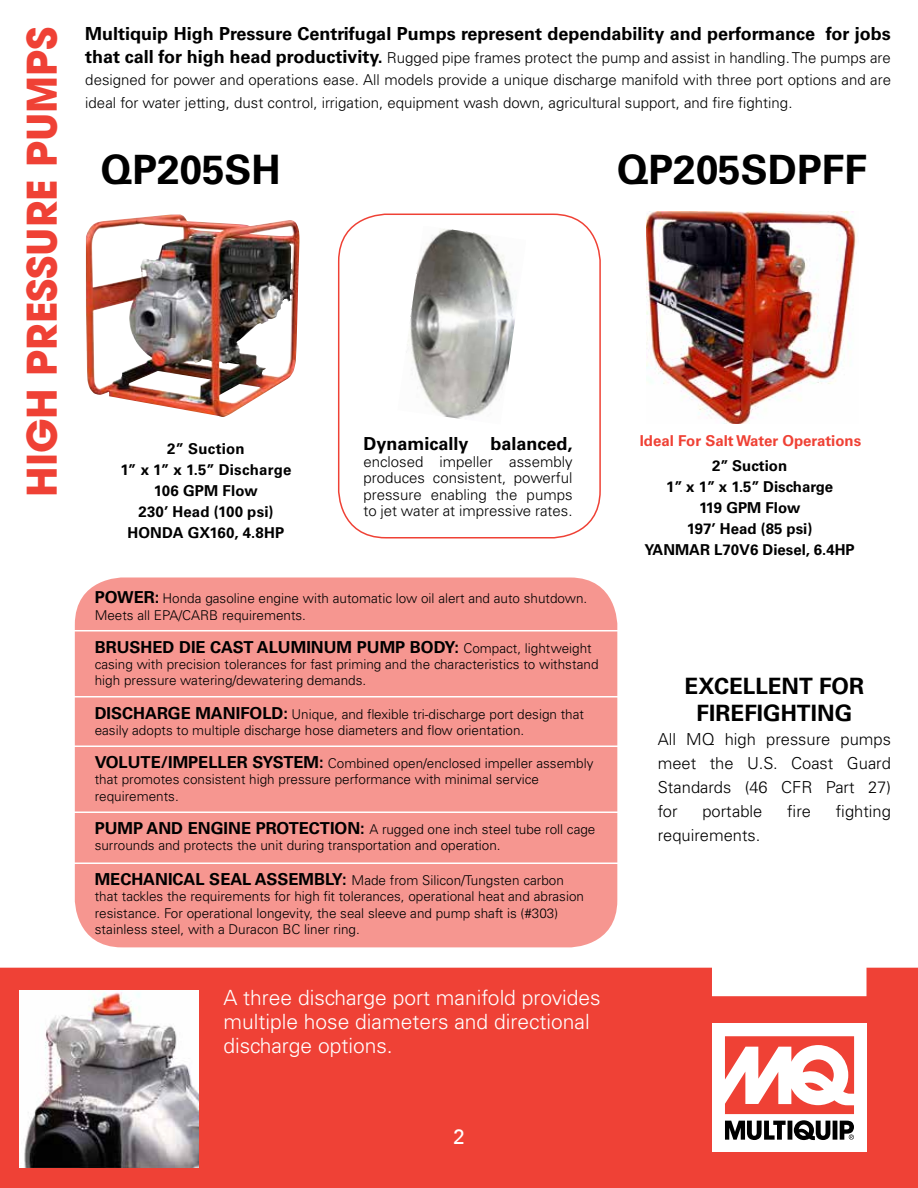
<style>
.page{position:relative;width:918px;height:1188px;background:#fff}
.page>*{position:absolute;margin:0;border:0;box-sizing:border-box;transform-origin:0 0}
.t1{font:700 40.5px "ITC Avant Garde Pro";color:#ef4135}
.t2{font:700 40.5px "Univers LT Std";color:#000}
.t3{font:700 22.5px/27px "Univers LT Std";color:#000;text-align:center}
.t4{font:300 21px/24px "Univers LT Std";color:#fff}
.t5{font:21px "Univers LT";color:#fff}
.t6{font:700 18px "Univers LT Std";color:#000}
.t7{font:300 16.5px/24px "Univers LT Std";color:#000;text-align:justify}
.t8{font:700 16.5px "Univers LT Std";color:#000}
.t9{font:300 15px/16.5px "Univers LT Std";color:#000;text-align:justify}
.t10{font:700 15px/21px "Univers LT Std";color:#000;text-align:center}
.t11{font:700 15px "Univers LT Std";color:#ef4135}
.t12{font:300 13.5px/16.2px "Univers LT Std";color:#000}
.s1{font-weight:700;font-size:18px}
.s2{font-weight:700;font-size:16.5px}
.s3{font-weight:300;font-size:13.5px}
</style>
<div class="page">
<div style="left:0;top:968px;width:918px;height:220px;background:#ef4136"></div>
<div style="left:712px;top:1023px;width:155px;height:129px;background:#fff"></div>
<svg style="left:725px;top:1120px;width:129px;height:20px"></svg>
<svg style="left:725px;top:1036px;width:129px;height:78px"></svg>
<div style="left:338px;top:214px;width:263px;height:325px;border:2px solid #ef4135;border-radius:47px"></div>
<img style="left:86px;top:215px;width:214px;height:202px">
<div style="left:75px;top:578px;width:542px;height:369px;background:#f69690;border-radius:47px"></div>
<hr style="left:67px;top:630px;width:570px;height:2px;background:#fff">
<hr style="left:67px;top:696px;width:565px;height:2px;background:#fff">
<hr style="left:67px;top:812px;width:565px;height:1px;background:#fff">
<hr style="left:66px;top:862px;width:571px;height:2px;background:#fff">
<hr style="left:67px;top:746px;width:565px;height:1px;background:#fff">
<img style="left:407px;top:229px;width:109px;height:190px">
<img style="left:20px;top:990px;width:178px;height:177px">
<img style="left:646px;top:212px;width:211px;height:212px">
<h1 class="t1" style="left:15px;top:497px;width:471px;rotate:-90deg">HIGH PRESSURE PUMPS</h1>
<h3 class="t6" style="left:85px;top:23px;width:807px">Multiquip High Pressure Centrifugal Pumps represent dependability and performance for jobs</h3>
<p class="t9" style="left:85px;top:46px;width:807px;line-height:22.5px"><span class="s1">that call for high head productivity.</span> Rugged pipe frames protect the pump and assist in handling. The pumps are designed for power and operations ease. All models provide a unique discharge manifold with three port options and are ideal for water jetting, dust control, irrigation, equipment wash down, agricultural support, and fire fighting.</p>
<h1 class="t2" style="left:101px;top:146px;width:182px">QP205SH</h1>
<h1 class="t2" style="left:617px;top:146px;width:251px">QP205SDPFF</h1>
<p class="t10" style="left:120px;top:439px;width:173px">2” Suction<br>1” x 1” x 1.5” Discharge<br>106 GPM Flow<br>230’ Head (100 psi)<br>HONDA GX160, 4.8HP</p>
<h3 class="t6" style="left:363px;top:433px;width:211px">Dynamically balanced,</h3>
<p class="t9" style="left:363px;top:453px;width:211px">enclosed impeller assembly produces consistent, powerful pressure enabling the pumps to jet water at impressive rates.</p>
<p class="t12" style="left:95px;top:591px;width:494px"><span class="s2">POWER:</span> Honda gasoline engine with automatic low oil alert and auto shutdown.<br>Meets all EPA/CARB requirements.</p>
<p class="t8" style="left:95px;top:638px;width:498px">BRUSHED DIE CAST ALUMINUM PUMP BODY: <span class="s3">Compact, lightweight</span></p>
<p class="t12" style="left:95px;top:656px;width:505px">casing with precision tolerances for fast priming and the characteristics to withstand high pressure watering/dewatering demands.</p>
<p class="t12" style="left:95px;top:706px;width:491px"><span class="s2">DISCHARGE MANIFOLD:</span> Unique, and flexible tri-discharge port design that easily adopts to multiple discharge hose diameters and flow orientation.</p>
<p class="t12" style="left:95px;top:755px;width:500px"><span class="s2">VOLUTE/IMPELLER SYSTEM:</span> Combined open/enclosed impeller assembly that promotes consistent high pressure performance with minimal service requirements.</p>
<p class="t12" style="left:95px;top:821px;width:502px"><span class="s2">PUMP AND ENGINE PROTECTION:</span> A rugged one inch steel tube roll cage surrounds and protects the unit during transportation and operation.</p>
<p class="t12" style="left:95px;top:872px;width:491px"><span class="s2">MECHANICAL SEAL ASSEMBLY:</span> Made from Silicon/Tungsten carbon that tackles the requirements for high fit tolerances, operational heat and abrasion resistance. For operational longevity, the seal sleeve and pump shaft is (#303) stainless steel, with a Duracon BC liner ring.</p>
<h3 class="t4" style="left:223px;top:986px;width:379px">A three discharge port manifold provides multiple hose diameters and directional discharge options.</h3>
<p class="t11" style="left:640px;top:431px;width:223px">Ideal For Salt Water Operations</p>
<p class="t10" style="left:645px;top:455px;width:212px">2” Suction<br>1” x 1” x 1.5” Discharge<br>119 GPM Flow<br>197’ Head (85 psi)<br>YANMAR L70V6 Diesel, 6.4HP</p>
<h2 class="t3" style="left:685px;top:673px;width:181px">EXCELLENT FOR<br>FIREFIGHTING</h2>
<p class="t7" style="left:658px;top:728px;width:235px">All MQ high pressure pumps meet the U.S. Coast Guard Standards (46 CFR Part 27) for</p>
<p class="t7" style="left:702px;top:800px;width:61px">portable</p>
<p class="t7" style="left:787px;top:800px;width:25px">fire</p>
<p class="t7" style="left:836px;top:800px;width:57px">fighting</p>
<p class="t7" style="left:658px;top:824px;width:104px">requirements.</p>
<h3 class="t5" style="left:453px;top:1124px;width:13px">2</h3>
</div>
